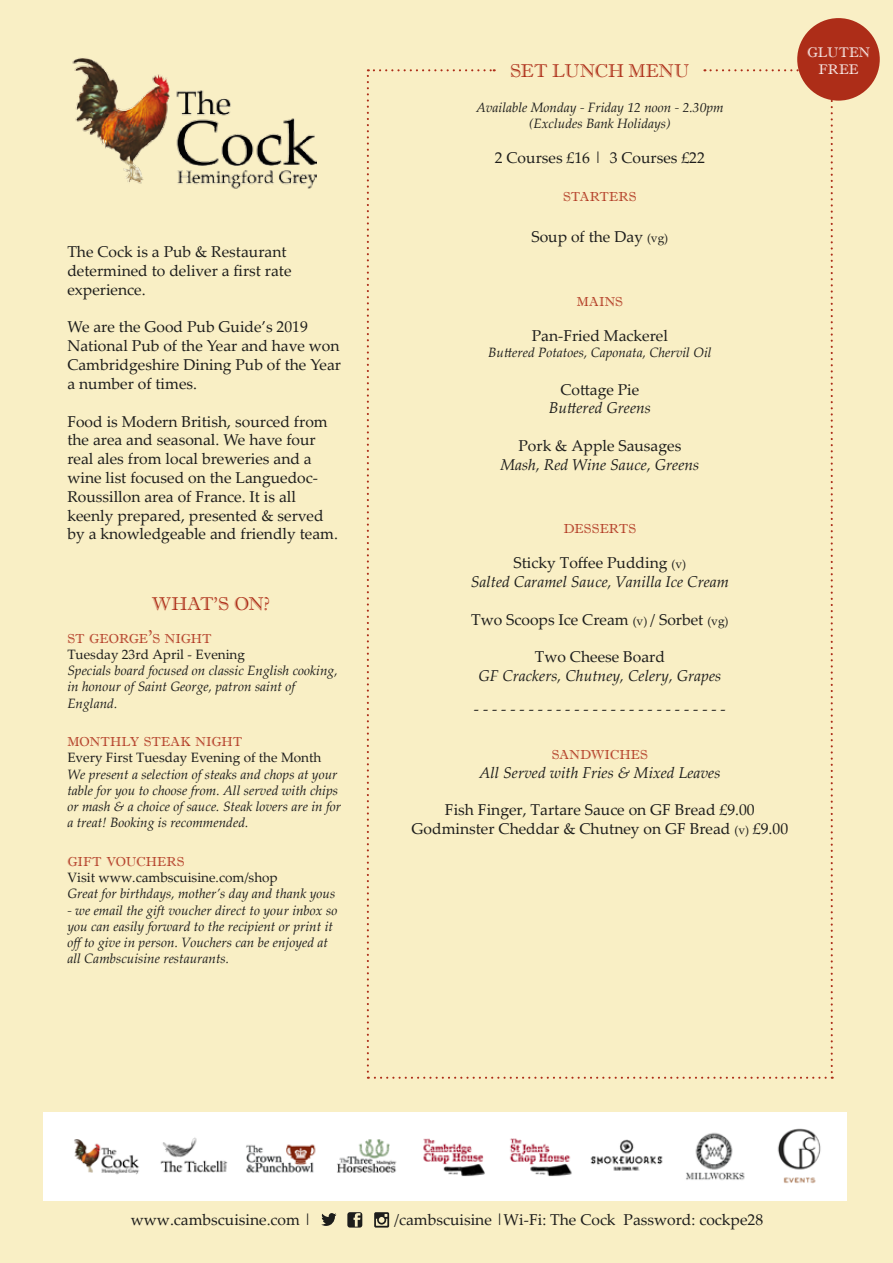
<style>
.page{position:relative;width:893px;height:1263px;background:#f9efc5}
.page>*{position:absolute;margin:0;border:0;box-sizing:border-box;transform-origin:0 0}
.t1{font:18.6px "Imprint MT Shadow";letter-spacing:.005em;color:#ad2d18}
.t2{font:15.6px/18.8px "Palatino Linotype";color:#1d1d1b}
.t3{font:italic 15.6px/18.8px "Palatino Linotype";color:#1d1d1b;text-align:center}
.t4{font:13.8px/16.6px "Imprint MT Shadow";letter-spacing:.01em;color:#fff;text-align:center}
.t5{font:italic 13.5px/16.2px "Palatino Linotype";color:#1d1d1b}
.t6{font:13.5px "Palatino Linotype";color:#1d1d1b}
.t7{font:12.9px "Imprint MT Shadow";letter-spacing:.005em;color:#ad2d19}
.t8{font:12.9px "Imprint MT Shadow";letter-spacing:.015em;color:#ad2d18}
.s1{font-size:18.6px}
.s2{font-size:12px}
.s3{font-style:normal}
.s4{font-style:normal;font-size:12px}
</style>
<div class="page">
<img style="left:72px;top:58px;width:245px;height:131px">
<svg style="left:367px;top:69px;width:466px;height:1010px"></svg>
<svg style="left:347px;top:1212px;width:15px;height:15px"></svg>
<svg style="left:374px;top:1212px;width:15px;height:15px"></svg>
<svg style="left:321px;top:1213px;width:15px;height:13px"></svg>
<img style="left:44px;top:1112px;width:802px;height:89px">
<div style="left:797px;top:18px;width:83px;height:83px;background:#ad2d18;border-radius:50%"></div>
<p class="t2" style="left:67px;top:242px;width:226px">The Cock is a Pub &amp; Restaurant determined to deliver a first rate experience.</p>
<p class="t2" style="left:67px;top:317px;width:275px">We are the Good Pub Guide’s 2019<br>National Pub of the Year and have won<br>Cambridgeshire Dining Pub of the Year a number of times.</p>
<p class="t2" style="left:67px;top:411px;width:272px">Food is Modern British, sourced from the area and seasonal. We have four real ales from local breweries and a wine list focused on the Languedoc-Roussillon area of France. It is all keenly prepared, presented &amp; served by a knowledgeable and friendly team.</p>
<p class="t1" style="left:152px;top:592px;width:119px">WHAT’S ON?</p>
<p class="t7" style="left:67px;top:631px;width:146px">ST GEORGE<span class="s1">’</span>S NIGHT</p>
<p class="t6" style="left:67px;top:645px;width:179px">Tuesday 23rd April - Evening</p>
<p class="t5" style="left:67px;top:662px;width:272px">Specials board focused on classic English cooking, in honour of Saint George, patron saint of<br>England.</p>
<p class="t7" style="left:67px;top:734px;width:176px">MONTHLY STEAK NIGHT</p>
<p class="t6" style="left:67px;top:748px;width:255px">Every First Tuesday Evening of the Month</p>
<p class="t5" style="left:67px;top:765px;width:275px">We present a selection of steaks and chops at your table for you to choose from. All served with chips or mash &amp; a choice of sauce. Steak lovers are in for a treat! Booking is recommended.</p>
<p class="t7" style="left:67px;top:854px;width:119px">GIFT VOUCHERS</p>
<p class="t6" style="left:67px;top:868px;width:212px">Visit www.cambscuisine.com/shop</p>
<p class="t5" style="left:67px;top:885px;width:269px">Great for birthdays, mother’s day and thank yous</p>
<p class="t5" style="left:67px;top:901px;width:271px">- we email the gift voucher direct to your inbox so you can easily forward to the recipient or print it off to give in person. Vouchers can be enjoyed at all Cambscuisine restaurants.</p>
<p class="t1" style="left:510px;top:60px;width:181px">SET LUNCH MENU</p>
<p class="t5" style="left:476px;top:98px;width:249px;text-align:center">Available Monday - Friday 12 noon - 2.30pm (Excludes Bank Holidays)</p>
<p class="t2" style="left:495px;top:148px;width:212px">2 Courses £16 | 3 Courses £22</p>
<p class="t8" style="left:563px;top:189px;width:75px">STARTERS</p>
<p class="t2" style="left:531px;top:227px;width:138px">Soup of the Day <span class="s2">(vg)</span></p>
<p class="t8" style="left:577px;top:294px;width:48px">MAINS</p>
<p class="t2" style="left:532px;top:325px;width:138px">Pan-Fried Mackerel</p>
<p class="t5" style="left:488px;top:344px;width:225px">Buttered Potatoes, Caponata, Chervil Oil</p>
<p class="t2" style="left:560px;top:379px;width:80px">Cottage Pie</p>
<p class="t3" style="left:549px;top:398px;width:104px">Buttered Greens</p>
<p class="t2" style="left:518px;top:436px;width:164px">Pork &amp; Apple Sausages</p>
<p class="t3" style="left:500px;top:454px;width:200px">Mash, Red Wine Sauce, Greens</p>
<p class="t4" style="left:807px;top:44px;width:64px">GLUTEN<br>FREE</p>
<p class="t8" style="left:563px;top:521px;width:74px">DESSERTS</p>
<p class="t3" style="left:471px;top:553px;width:260px"><span class="s3">Sticky Toffee Pudding</span> <span class="s4">(v)<br></span>Salted Caramel Sauce, Vanilla Ice Cream</p>
<p class="t2" style="left:471px;top:609px;width:259px">Two Scoops Ice Cream <span class="s2">(v)</span> / Sorbet <span class="s2">(vg)</span></p>
<p class="t2" style="left:535px;top:647px;width:132px">Two Cheese Board</p>
<p class="t3" style="left:478px;top:666px;width:244px">GF Crackers, Chutney, Celery, Grapes</p>
<p class="t2" style="left:474px;top:699px;width:253px">- - - - - - - - - - - - - - - - - - - - - - - - - - - -</p>
<p class="t8" style="left:552px;top:747px;width:98px">SANDWICHES</p>
<p class="t3" style="left:479px;top:762px;width:243px">All Served with Fries &amp; Mixed Leaves</p>
<p class="t2" style="left:412px;top:800px;width:378px;text-align:center">Fish Finger, Tartare Sauce on GF Bread £9.00<br>Godminster Cheddar &amp; Chutney on GF Bread <span class="s2">(v)</span> £9.00</p>
<p class="t2" style="left:131px;top:1210px;width:182px">www.cambscuisine.com |</p>
<p class="t2" style="left:394px;top:1210px;width:371px">/cambscuisine |Wi-Fi: The Cock Password: cockpe28</p>
</div>
